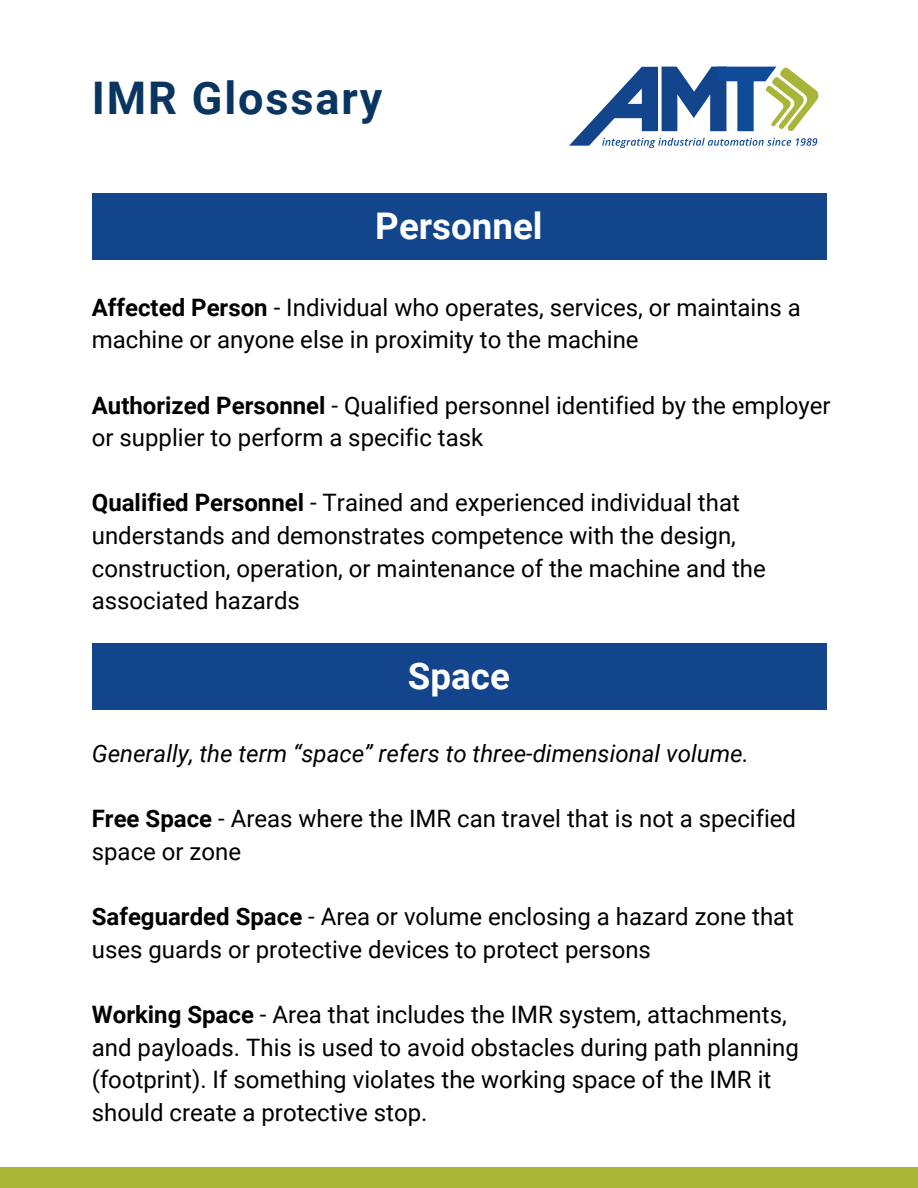
<style>
.page{position:relative;width:918px;height:1188px;background:#fff}
.page>*{position:absolute;margin:0;border:0;box-sizing:border-box;transform-origin:0 0}
.t1{font:700 45px "Roboto";letter-spacing:.04em;color:#093560}
.t2{font:700 36.75px "Roboto";color:#fff}
.t3{font:24px/32.7px "Roboto";color:#000}
.t4{font:italic 24px "Roboto";color:#000}
.s1{font-weight:700}
</style>
<div class="page">
<div style="left:0;top:1167px;width:918px;height:21px;background:#a9b638"></div>
<div style="left:92px;top:193px;width:734px;height:67px;background:#13458c"></div>
<div style="left:92px;top:643px;width:734px;height:66px;background:#13458c"></div>
<svg style="left:569px;top:67px;width:250px;height:81px"></svg>
<p class="t1" style="left:92px;top:72px;width:292px">IMR Glossary</p>
<p class="t2" style="left:375px;top:205px;width:169px">Personnel</p>
<p class="t3" style="left:92px;top:291px;width:711px"><span class="s1">Affected Person</span> - Individual who operates, services, or maintains a machine or anyone else in proximity to the machine</p>
<p class="t3" style="left:92px;top:389px;width:740px"><span class="s1">Authorized Personnel</span> - Qualified personnel identified by the employer or supplier to perform a specific task</p>
<p class="t3" style="left:92px;top:487px;width:676px"><span class="s1">Qualified Personnel</span> - Trained and experienced individual that understands and demonstrates competence with the design, construction, operation, or maintenance of the machine and the associated hazards</p>
<p class="t2" style="left:408px;top:655px;width:103px">Space</p>
<p class="t4" style="left:92px;top:740px;width:659px">Generally, the term “space” refers to three-dimensional volume.</p>
<p class="t3" style="left:92px;top:803px;width:706px"><span class="s1">Free Space</span> - Areas where the IMR can travel that is not a specified space or zone</p>
<p class="t3" style="left:92px;top:901px;width:704px"><span class="s1">Safeguarded Space</span> - Area or volume enclosing a hazard zone that uses guards or protective devices to protect persons</p>
<p class="t3" style="left:92px;top:999px;width:709px"><span class="s1">Working Space</span> - Area that includes the IMR system, attachments, and payloads. This is used to avoid obstacles during path planning (footprint). If something violates the working space of the IMR it should create a protective stop.</p>
</div>
